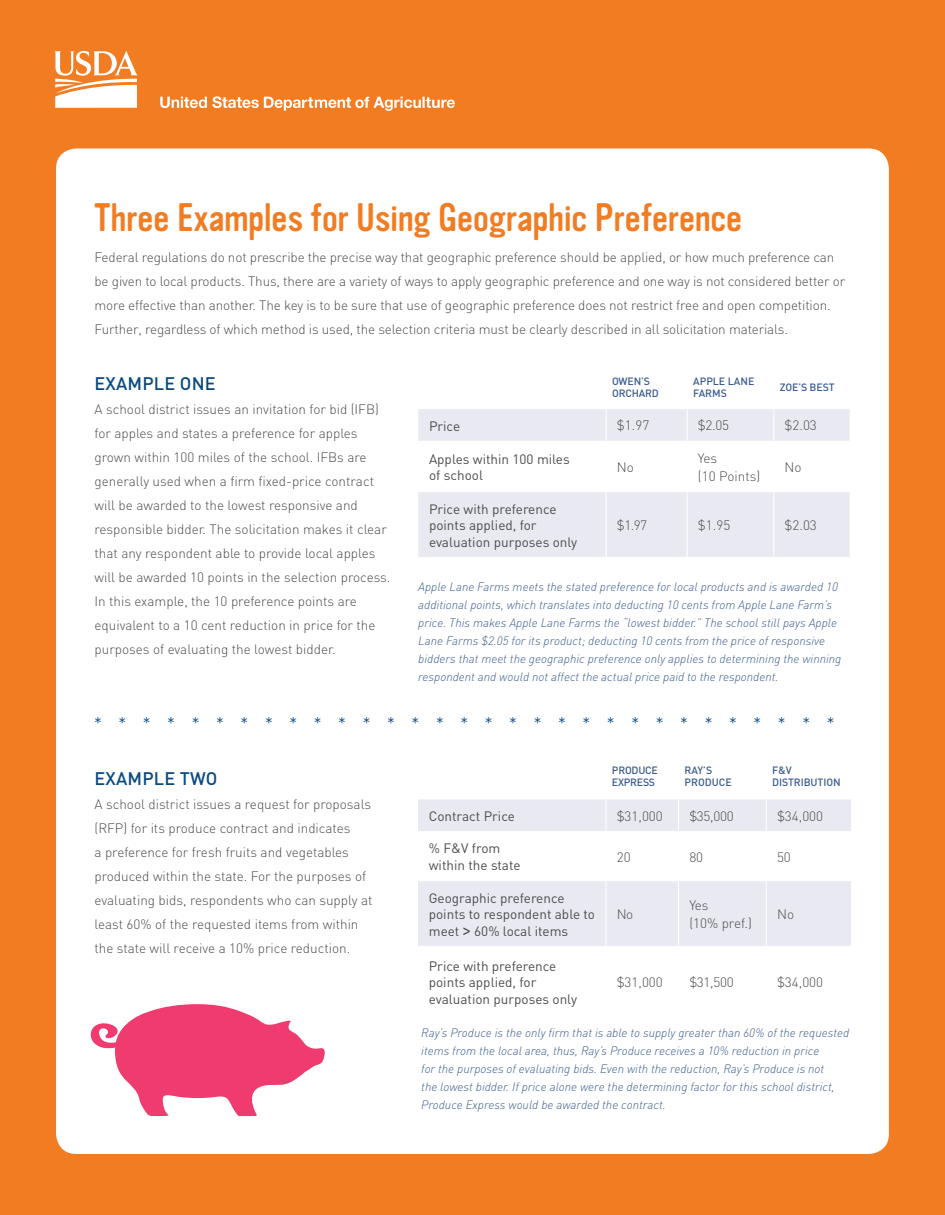
<style>
.page{position:relative;width:945px;height:1215px;background:#f27c22}
.page>*{position:absolute;margin:0;border:0;box-sizing:border-box;transform-origin:0 0}
.Title_2{font:39px "Vinyl OT";color:#f27c22}
.t1{font:300 18px "DIN";color:#0a4980}
.Body{font:500 18px "DIN";letter-spacing:.01em;color:#0a4980}
.Body-2{font:300 13.5px/24px "DIN";letter-spacing:-.005em;color:#4b4c4d}
.t2{font:13.5px/16.5px "DIN";color:#4b4c4d}
.t3{font:italic 300 12px/18px "DIN";color:#395b8c}
.t4{font:500 10.5px/12px "DIN";letter-spacing:-.01em;color:#395b8c}
.s1{font-family:"Arial";font-size:16.2px}
</style>
<div class="page">
<div style="left:56px;top:148px;width:833px;height:1006px;background:#fff;border-radius:20px"></div>
<svg style="left:418px;top:409px;width:432px;height:148px;fill:#e9eaf1"></svg>
<hr style="left:606px;top:409px;width:1px;height:32px;background:#fff">
<hr style="left:687px;top:409px;width:1px;height:32px;background:#fff">
<hr style="left:773px;top:409px;width:1px;height:32px;background:#fff">
<hr style="left:418px;top:441px;width:188px;height:1px;background:#fff">
<hr style="left:606px;top:441px;width:81px;height:1px;background:#fff">
<hr style="left:606px;top:442px;width:1px;height:49px;background:#fff">
<hr style="left:687px;top:441px;width:87px;height:1px;background:#fff">
<hr style="left:687px;top:442px;width:1px;height:49px;background:#fff">
<hr style="left:774px;top:441px;width:77px;height:1px;background:#fff">
<hr style="left:773px;top:442px;width:1px;height:49px;background:#fff">
<hr style="left:418px;top:491px;width:188px;height:1px;background:#fff">
<hr style="left:606px;top:491px;width:81px;height:1px;background:#fff">
<hr style="left:606px;top:492px;width:1px;height:65px;background:#fff">
<hr style="left:687px;top:491px;width:87px;height:1px;background:#fff">
<hr style="left:687px;top:492px;width:1px;height:65px;background:#fff">
<hr style="left:774px;top:491px;width:77px;height:1px;background:#fff">
<hr style="left:773px;top:492px;width:1px;height:65px;background:#fff">
<svg style="left:418px;top:799px;width:433px;height:147px;fill:#e9eaf1"></svg>
<hr style="left:606px;top:799px;width:1px;height:32px;background:#fff">
<hr style="left:678px;top:799px;width:1px;height:32px;background:#fff">
<hr style="left:766px;top:799px;width:1px;height:32px;background:#fff">
<hr style="left:418px;top:831px;width:188px;height:1px;background:#fff">
<hr style="left:606px;top:831px;width:73px;height:1px;background:#fff">
<hr style="left:606px;top:832px;width:1px;height:48px;background:#fff">
<hr style="left:679px;top:831px;width:87px;height:1px;background:#fff">
<hr style="left:678px;top:832px;width:1px;height:48px;background:#fff">
<hr style="left:766px;top:831px;width:86px;height:1px;background:#fff">
<hr style="left:766px;top:832px;width:1px;height:48px;background:#fff">
<hr style="left:418px;top:880px;width:188px;height:1px;background:#fff">
<hr style="left:606px;top:880px;width:73px;height:1px;background:#fff">
<hr style="left:606px;top:881px;width:1px;height:65px;background:#fff">
<hr style="left:679px;top:880px;width:87px;height:1px;background:#fff">
<hr style="left:678px;top:881px;width:1px;height:65px;background:#fff">
<hr style="left:766px;top:880px;width:86px;height:1px;background:#fff">
<hr style="left:766px;top:881px;width:1px;height:65px;background:#fff">
<svg style="left:90px;top:1004px;width:235px;height:112px"></svg>
<svg style="left:54px;top:51px;width:84px;height:57px"></svg>
<svg style="left:160px;top:96px;width:295px;height:15px"></svg>
<p class="Title_2" style="left:94px;top:196px;width:649px">Three Examples for Using Geographic Preference</p>
<p class="Body-2" style="left:94px;top:245px;width:752px">Federal regulations do not prescribe the precise way that geographic preference should be applied, or how much preference can be given to local products. Thus, there are a variety of ways to apply geographic preference and one way is not considered better or more effective than another. The key is to be sure that use of geographic preference does not restrict free and open competition.<br>Further, regardless of which method is used, the selection criteria must be clearly described in all solicitation materials.</p>
<p class="t4" style="left:612px;top:374px;width:48px">OWEN’S<br>ORCHARD</p>
<p class="t4" style="left:693px;top:374px;width:63px">APPLE LANE<br>FARMS</p>
<p class="t4" style="left:780px;top:380px;width:56px">ZOE’S BEST</p>
<p class="t2" style="left:429px;top:417px;width:33px">Price</p>
<p class="Body-2" style="left:617px;top:413px;width:34px">$1.97</p>
<p class="Body-2" style="left:698px;top:413px;width:33px">$2.05</p>
<p class="Body-2" style="left:785px;top:413px;width:34px">$2.03</p>
<p class="t2" style="left:429px;top:450px;width:142px">Apples within 100 miles of school</p>
<p class="Body-2" style="left:617px;top:455px;width:19px">No</p>
<p class="Body-2" style="left:698px;top:449px;width:64px;line-height:18px">Yes<br>(10 Points)</p>
<p class="Body-2" style="left:785px;top:455px;width:19px">No</p>
<p class="t2" style="left:429px;top:500px;width:150px">Price with preference points applied, for evaluation purposes only</p>
<p class="Body" style="left:94px;top:372px;width:123px">EXAMPLE ONE</p>
<p class="Body-2" style="left:94px;top:397px;width:297px">A school district issues an invitation for bid (IFB) for apples and states a preference for apples grown within 100 miles of the school. IFBs are generally used when a firm fixed-price contract will be awarded to the lowest responsive and responsible bidder. The solicitation makes it clear that any respondent able to provide local apples will be awarded 10 points in the selection process.<br>In this example, the 10 preference points are equivalent to a 10 cent reduction in price for the purposes of evaluating the lowest bidder.</p>
<p class="Body-2" style="left:617px;top:513px;width:32px">$1.97</p>
<p class="Body-2" style="left:698px;top:513px;width:34px">$1.95</p>
<p class="Body-2" style="left:785px;top:513px;width:34px">$2.03</p>
<p class="t3" style="left:418px;top:578px;width:425px">Apple Lane Farms meets the stated preference for local products and is awarded 10 additional points, which translates into deducting 10 cents from Apple Lane Farm’s price. This makes Apple Lane Farms the “lowest bidder.” The school still pays Apple Lane Farms $2.05 for its product; deducting 10 cents from the price of responsive bidders that meet the geographic preference only applies to determining the winning respondent and would not affect the actual price paid to the respondent.</p>
<p class="t1" style="left:94px;top:712px;width:743px">*******************************</p>
<p class="Body" style="left:94px;top:767px;width:124px">EXAMPLE TWO</p>
<p class="Body-2" style="left:94px;top:792px;width:280px">A school district issues a request for proposals (RFP) for its produce contract and indicates<br>a preference for fresh fruits and vegetables produced within the state. For the purposes of evaluating bids, respondents who can supply at least 60% of the requested items from within the state will receive a 10% price reduction.</p>
<p class="t4" style="left:612px;top:764px;width:48px">PRODUCE<br>EXPRESS</p>
<p class="t4" style="left:685px;top:764px;width:49px">RAY’S<br>PRODUCE</p>
<p class="t4" style="left:772px;top:764px;width:70px">F&amp;V<br>DISTRIBUTION</p>
<p class="t2" style="left:429px;top:807px;width:88px">Contract Price</p>
<p class="Body-2" style="left:617px;top:804px;width:48px">$31,000</p>
<p class="Body-2" style="left:689px;top:804px;width:46px">$35,000</p>
<p class="Body-2" style="left:777px;top:804px;width:48px">$34,000</p>
<p class="t2" style="left:429px;top:840px;width:93px">% F&amp;V from within the state</p>
<p class="Body-2" style="left:617px;top:845px;width:15px">20</p>
<p class="Body-2" style="left:689px;top:845px;width:15px">80</p>
<p class="Body-2" style="left:777px;top:845px;width:15px">50</p>
<p class="t2" style="left:429px;top:889px;width:168px">Geographic preference points to respondent able to meet <span class="s1">&gt;</span> 60% local items</p>
<p class="Body-2" style="left:617px;top:902px;width:18px">No</p>
<p class="Body-2" style="left:689px;top:896px;width:64px;line-height:18px">Yes<br>(10% pref.)</p>
<p class="Body-2" style="left:777px;top:902px;width:19px">No</p>
<p class="t2" style="left:429px;top:957px;width:150px">Price with preference points applied, for evaluation purposes only</p>
<p class="Body-2" style="left:617px;top:970px;width:48px">$31,000</p>
<p class="Body-2" style="left:689px;top:970px;width:46px">$31,500</p>
<p class="Body-2" style="left:777px;top:970px;width:48px">$34,000</p>
<p class="t3" style="left:421px;top:1024px;width:429px">Ray’s Produce is the only firm that is able to supply greater than 60% of the requested items from the local area, thus, Ray’s Produce receives a 10% reduction in price<br>for the purposes of evaluating bids. Even with the reduction, Ray’s Produce is not<br>the lowest bidder. If price alone were the determining factor for this school district, Produce Express would be awarded the contract.</p>
</div>
